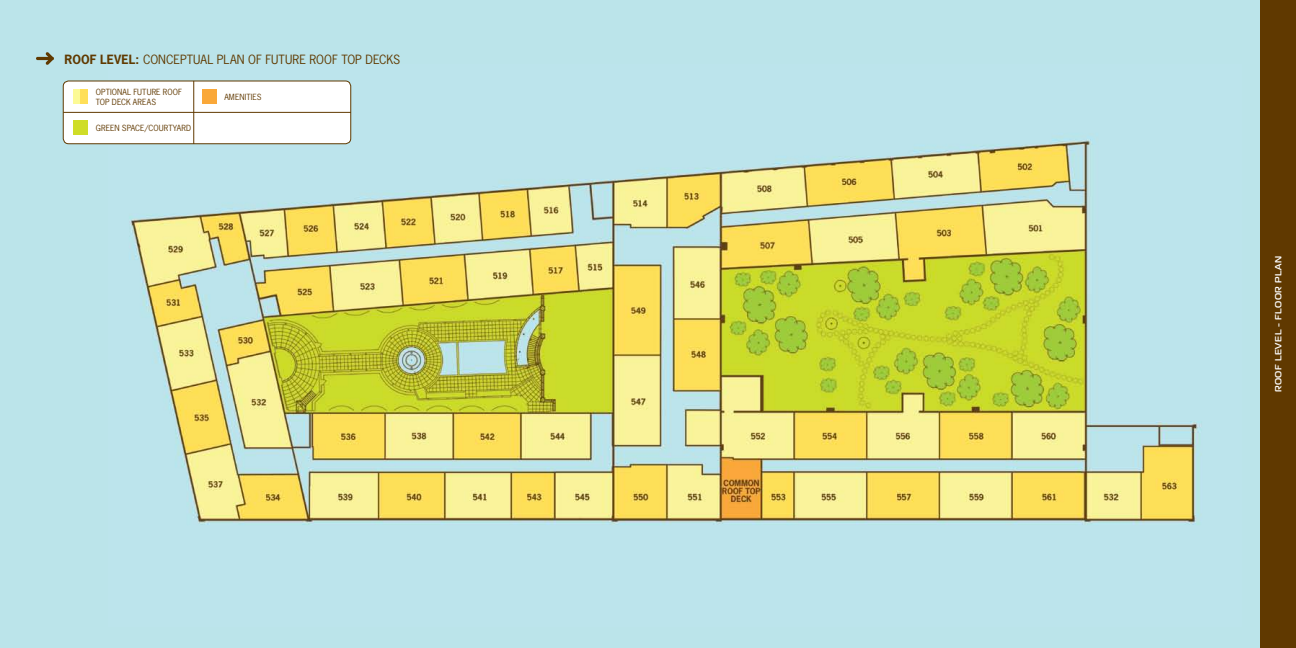
<style>
.page{position:relative;width:1296px;height:648px;background:#fff}
.page>*{position:absolute;margin:0;border:0;box-sizing:border-box;transform-origin:0 0}
.t1{font:12px "News Gothic";color:#603900}
.t2{font:700 12px "News Gothic";color:#603900}
.t3{font:500 9px "PT Magistral Western";letter-spacing:.06em;color:#fff}
.t4{font:8px/10px "News Gothic";letter-spacing:.01em;color:#603900}
.s1{font-weight:400}
</style>
<div class="page">
<div style="left:648px;top:0;width:648px;height:648px;background:#bbe4ea"></div>
<div style="left:1260px;top:0;width:36px;height:648px;background:#603900"></div>
<div style="left:0;top:0;width:648px;height:648px;background:#bbe4ea"></div>
<img style="left:108px;top:80px;width:1093px;height:445px">
<div style="left:63px;top:81px;width:288px;height:63px;background:#fff;border-radius:5px"></div>
<div style="left:63px;top:81px;width:288px;height:63px;border:1px solid #603900;border-radius:5px"></div>
<hr style="left:194px;top:81px;width:1px;height:63px;background:#603900">
<hr style="left:36px;top:57px;width:18px;height:3px;background:#603900;border-radius:2px">
<svg style="left:46px;top:52px;width:8px;height:13px"></svg>
<svg style="left:74px;top:90px;width:7px;height:14px"></svg>
<div style="left:81px;top:90px;width:7px;height:14px;background:#ffdf58"></div>
<hr style="left:63px;top:112px;width:288px;height:1px;background:#603900">
<div style="left:74px;top:121px;width:14px;height:14px;background:#cfdd28"></div>
<div style="left:203px;top:90px;width:14px;height:14px;background:#faa839"></div>
<h1 class="t2" style="left:65px;top:51px;width:9px">ROO</h1>
<h1 class="t2" style="left:90px;top:51px;width:62px">F LEVEL: <span class="s1">CONCE</span></h1>
<h1 class="t1" style="left:180px;top:51px;width:15px">PTUAL</h1>
<h1 class="t1" style="left:217px;top:51px;width:15px">PLAN</h1>
<h1 class="t1" style="left:248px;top:51px;width:70px">OF FUTURE ROOF</h1>
<h1 class="t1" style="left:341px;top:51px;width:40px">TOP DECKS</h1>
<p class="t4" style="left:96px;top:87px;width:88px">OPTIONAL FUTURE ROOF<br>TOP DECK AREAS</p>
<p class="t4" style="left:96px;top:123px;width:6px">GREEN</p>
<p class="t4" style="left:122px;top:123px;width:33px">SPACE/COURTYAR</p>
<p class="t4" style="left:186px;top:123px;width:7px">D</p>
<p class="t4" style="left:224px;top:92px;width:39px">AMENITIES</p>
<p class="t3" style="left:1273px;top:392px;width:138px;rotate:-90deg">roof level - floor plan</p>
</div>
